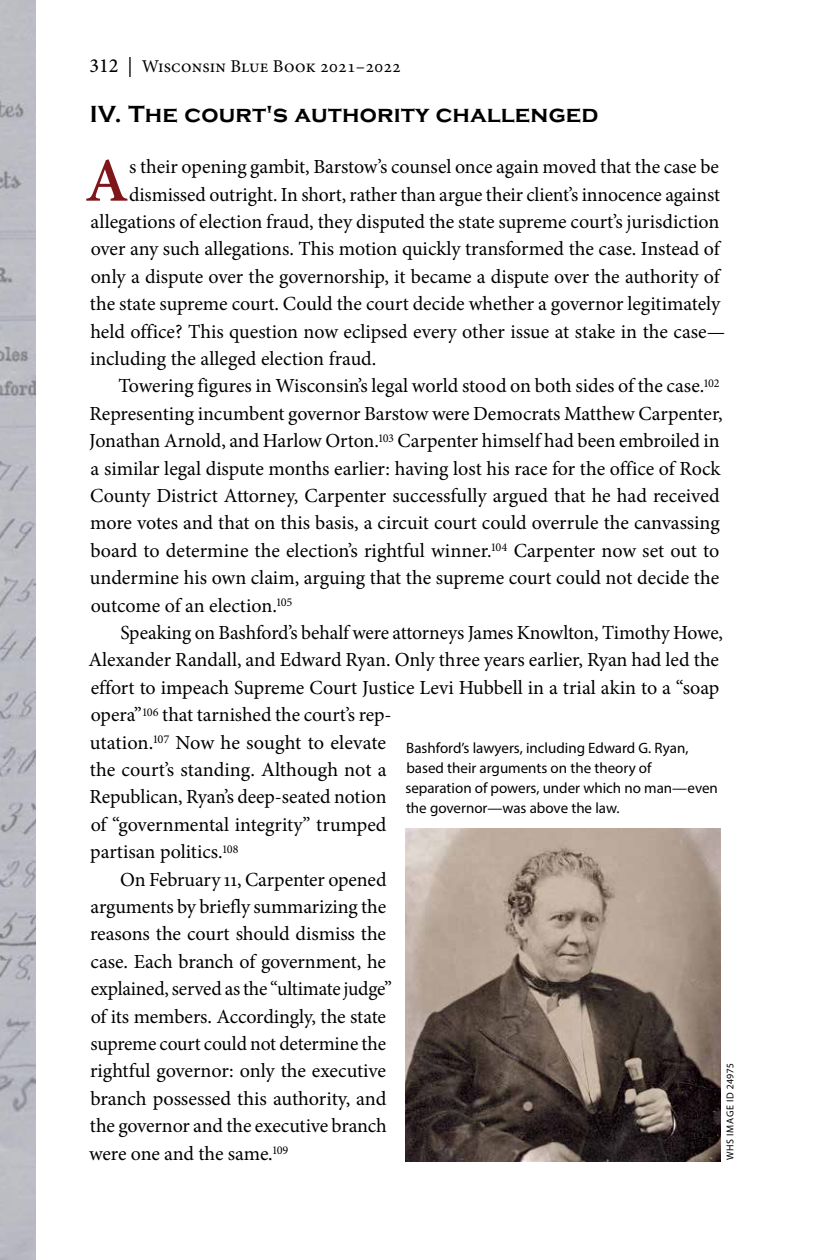
<style>
.page{position:relative;width:828px;height:1260px;background:#fff}
.page>*{position:absolute;margin:0;border:0;box-sizing:border-box;transform-origin:0 0}
.Body_1st_para{font:600 62.2px "Minion Pro";color:#7e161c}
.Headline_Three{font:700 24px "Copperplate Gothic";letter-spacing:.01em;color:#000}
.Body{font:20px/27.4px "Minion Pro";letter-spacing:-.005em;color:#000}
.Body_1st_para-2{font:20px "Minion Pro";letter-spacing:-.005em;color:#000}
.t1{font:18px "Minion Pro";letter-spacing:.01em;color:#000}
.t2{font:15px/20px "Myriad Pro";color:#000}
.photo_credit{font:10px "Myriad Pro";letter-spacing:.06em;color:#000}
.s1{font-weight:500;font-size:20px}
.s2{font-size:20px}
</style>
<div class="page">
<img style="left:0;top:0;width:36px;height:1260px">
<img style="left:405px;top:828px;width:316px;height:334px">
<p class="t1" style="left:89px;top:54px;width:313px"><span class="s1">312</span> <span class="s2">|</span> Wisconsin Blue Book 2021–2022</p>
<p class="Headline_Three" style="left:90px;top:101px;width:510px">IV. The court's authority challenged</p>
<p class="Body_1st_para" style="left:85px;top:138px;width:45px">A</p>
<p class="Body_1st_para-2" style="left:129px;top:153px;width:591px">s their opening gambit, Barstow’s counsel once again moved that the case be</p>
<p class="Body_1st_para-2" style="left:129px;top:181px;width:592px">dismissed outright. In short, rather than argue their client’s innocence against</p>
<p class="Body_1st_para-2" style="left:91px;top:208px;width:630px">allegations of election fraud, they disputed the state supreme court’s jurisdiction</p>
<p class="Body_1st_para-2" style="left:91px;top:236px;width:631px">over any such allegations. This motion quickly transformed the case. Instead of</p>
<p class="Body_1st_para-2" style="left:91px;top:263px;width:631px">only a dispute over the governorship, it became a dispute over the authority of</p>
<p class="Body_1st_para-2" style="left:90px;top:290px;width:632px">the state supreme court. Could the court decide whether a governor legitimately</p>
<p class="Body_1st_para-2" style="left:90px;top:318px;width:636px">held office? This question now eclipsed every other issue at stake in the case—</p>
<p class="Body_1st_para-2" style="left:90px;top:345px;width:288px">including the alleged election fraud.</p>
<p class="Body" style="left:89px;top:372px;width:635px;text-indent:29px">Towering figures in Wisconsin’s legal world stood on both sides of the case.<sup>102<br></sup>Representing incumbent governor Barstow were Democrats Matthew Carpenter, Jonathan Arnold, and Harlow Orton.<sup>103</sup> Carpenter himself had been embroiled in a similar legal dispute months earlier: having lost his race for the office of Rock County District Attorney, Carpenter successfully argued that he had received more votes and that on this basis, a circuit court could overrule the canvassing board to determine the election’s rightful winner.<sup>104</sup> Carpenter now set out to undermine his own claim, arguing that the supreme court could not decide the outcome of an election.<sup>105</sup></p>
<p class="Body" style="left:88px;top:619px;width:636px;text-indent:32px">Speaking on Bashford’s behalf were attorneys James Knowlton, Timothy Howe, Alexander Randall, and Edward Ryan. Only three years earlier, Ryan had led the effort to impeach Supreme Court Justice Levi Hubbell in a trial akin to a “soap opera”<sup>106</sup> that tarnished the court’s rep-<br>utation.<sup>107</sup> Now he sought to elevate<br>the court’s standing. Although not a<br>Republican, Ryan’s deep-seated notion<br>of “governmental integrity” trumped<br>partisan politics.<sup>108</sup></p>
<p class="Body" style="left:89px;top:866px;width:304px;text-indent:31px">On February 11, Carpenter opened arguments by briefly summarizing the reasons the court should dismiss the case. Each branch of government, he explained, served as the “ultimate judge” of its members. Accordingly, the state supreme court could not determine the rightful governor: only the executive branch possessed this authority, and the governor and the executive branch were one and the same.<sup>109</sup></p>
<p class="t2" style="left:405px;top:738px;width:314px">Bashford’s lawyers, including Edward G. Ryan, based their arguments on the theory of separation of powers, under which no man—even the governor—was above the law.</p>
<p class="photo_credit" style="left:724px;top:1160px;width:98px;rotate:-90deg">WHS IMAGE ID 24975</p>
</div>
